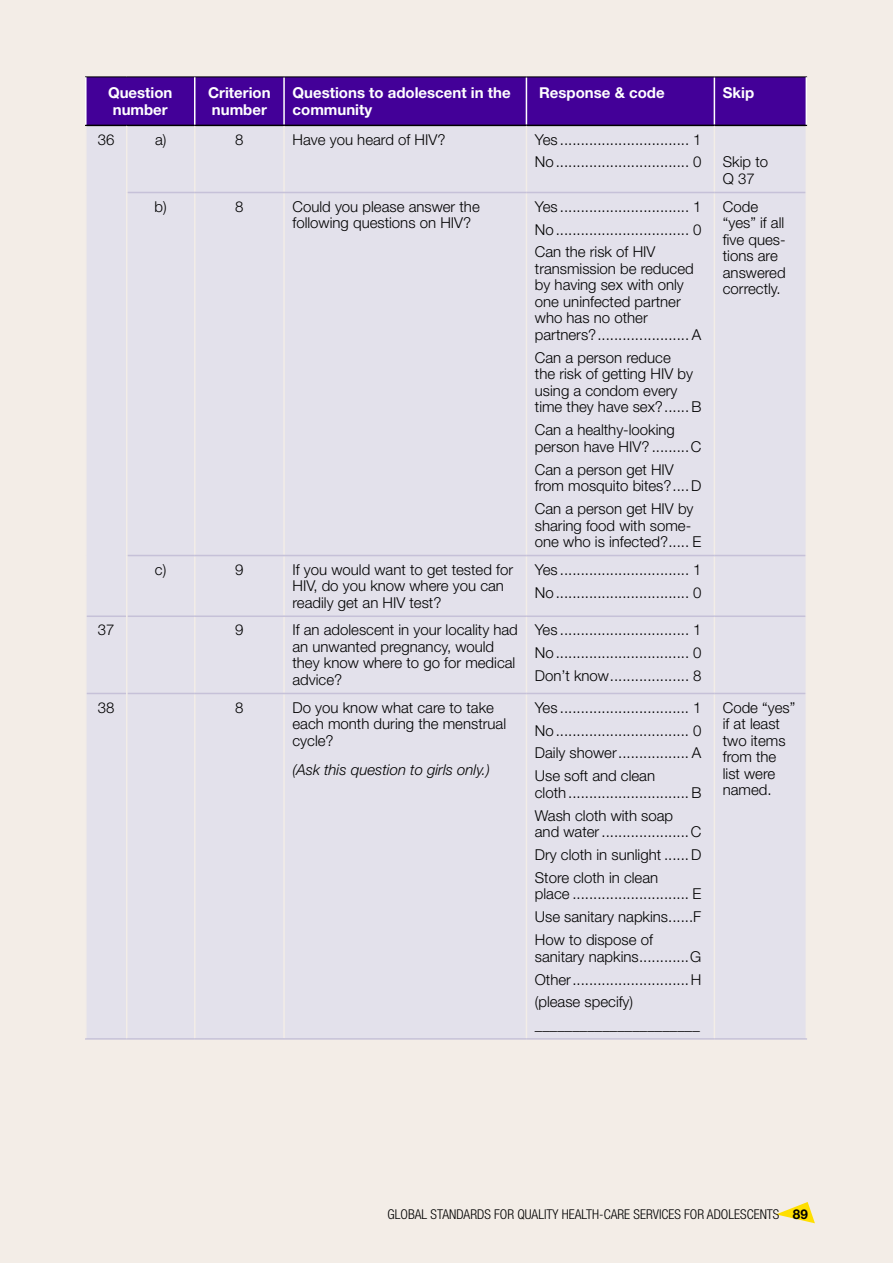
<style>
.page{position:relative;width:893px;height:1263px;background:#f3ede7}
.page>*{position:absolute;margin:0;border:0;box-sizing:border-box;transform-origin:0 0}
.t1{font:300 15px/16.5px "Helvetica Neue LT Std";color:#000}
.t2{font:700 15px/16.5px "Helvetica Neue LT Std";color:#fff}
.t3{font:italic 300 15px "Helvetica Neue LT Std";color:#000}
.t4{font:300 condensed 13.5px "Helvetica Neue LT Std";color:#000}
.s1{font-weight:700;font-stretch:normal}
</style>
<div class="page">
<svg style="left:776px;top:1202px;width:39px;height:21px"></svg>
<div style="left:87px;top:78px;width:719px;height:47px;background:#430098"></div>
<div style="left:87px;top:126px;width:719px;height:912px;background:#e3e1eb"></div>
<hr style="left:283px;top:77px;width:2px;height:48px;background:#fff">
<hr style="left:526px;top:77px;width:1px;height:48px;background:#fff">
<hr style="left:714px;top:77px;width:1px;height:48px;background:#fff">
<hr style="left:85px;top:125px;width:42px;height:1px;background:#000">
<hr style="left:127px;top:125px;width:68px;height:1px;background:#000">
<hr style="left:195px;top:125px;width:89px;height:1px;background:#000">
<hr style="left:284px;top:125px;width:242px;height:1px;background:#000">
<hr style="left:526px;top:125px;width:188px;height:1px;background:#000">
<hr style="left:714px;top:125px;width:93px;height:1px;background:#000">
<hr style="left:194px;top:126px;width:1px;height:66px;background:#f3ede7">
<hr style="left:283px;top:126px;width:2px;height:66px;background:#f3ede7">
<hr style="left:526px;top:126px;width:1px;height:66px;background:#f3ede7">
<hr style="left:714px;top:126px;width:1px;height:66px;background:#f3ede7">
<hr style="left:194px;top:193px;width:1px;height:362px;background:#f3ede7">
<hr style="left:283px;top:193px;width:2px;height:362px;background:#f3ede7">
<hr style="left:526px;top:193px;width:1px;height:362px;background:#f3ede7">
<hr style="left:714px;top:193px;width:1px;height:362px;background:#f3ede7">
<hr style="left:194px;top:556px;width:1px;height:59px;background:#f3ede7">
<hr style="left:283px;top:556px;width:2px;height:59px;background:#f3ede7">
<hr style="left:526px;top:556px;width:1px;height:59px;background:#f3ede7">
<hr style="left:714px;top:556px;width:1px;height:59px;background:#f3ede7">
<hr style="left:194px;top:617px;width:1px;height:76px;background:#f3ede7">
<hr style="left:283px;top:617px;width:2px;height:76px;background:#f3ede7">
<hr style="left:526px;top:617px;width:1px;height:76px;background:#f3ede7">
<hr style="left:714px;top:617px;width:1px;height:76px;background:#f3ede7">
<hr style="left:194px;top:694px;width:1px;height:344px;background:#f3ede7">
<hr style="left:283px;top:694px;width:2px;height:344px;background:#f3ede7">
<hr style="left:526px;top:694px;width:1px;height:344px;background:#f3ede7">
<hr style="left:714px;top:694px;width:1px;height:344px;background:#f3ede7">
<hr style="left:127px;top:192px;width:68px;height:1px;background:#c6c1d8">
<hr style="left:195px;top:192px;width:89px;height:1px;background:#c6c1d8">
<hr style="left:284px;top:192px;width:242px;height:1px;background:#c6c1d8">
<hr style="left:526px;top:192px;width:188px;height:1px;background:#c6c1d8">
<hr style="left:714px;top:192px;width:92px;height:1px;background:#c6c1d8">
<hr style="left:127px;top:555px;width:68px;height:1px;background:#c6c1d8">
<hr style="left:195px;top:555px;width:89px;height:1px;background:#c6c1d8">
<hr style="left:284px;top:555px;width:242px;height:1px;background:#c6c1d8">
<hr style="left:526px;top:555px;width:188px;height:1px;background:#c6c1d8">
<hr style="left:714px;top:555px;width:92px;height:1px;background:#c6c1d8">
<hr style="left:87px;top:615px;width:39px;height:2px;background:#c6c1d8">
<hr style="left:127px;top:615px;width:68px;height:2px;background:#c6c1d8">
<hr style="left:195px;top:615px;width:89px;height:2px;background:#c6c1d8">
<hr style="left:284px;top:615px;width:242px;height:2px;background:#c6c1d8">
<hr style="left:526px;top:615px;width:188px;height:2px;background:#c6c1d8">
<hr style="left:714px;top:615px;width:92px;height:2px;background:#c6c1d8">
<hr style="left:87px;top:693px;width:39px;height:1px;background:#c6c1d8">
<hr style="left:127px;top:693px;width:68px;height:1px;background:#c6c1d8">
<hr style="left:195px;top:693px;width:89px;height:1px;background:#c6c1d8">
<hr style="left:284px;top:693px;width:242px;height:1px;background:#c6c1d8">
<hr style="left:526px;top:693px;width:188px;height:1px;background:#c6c1d8">
<hr style="left:714px;top:693px;width:92px;height:1px;background:#c6c1d8">
<hr style="left:85px;top:1038px;width:42px;height:2px;background:#c6c1d8">
<hr style="left:127px;top:1038px;width:68px;height:2px;background:#c6c1d8">
<hr style="left:195px;top:1038px;width:89px;height:2px;background:#c6c1d8">
<hr style="left:284px;top:1038px;width:242px;height:2px;background:#c6c1d8">
<hr style="left:526px;top:1038px;width:188px;height:2px;background:#c6c1d8">
<hr style="left:714px;top:1038px;width:93px;height:2px;background:#c6c1d8">
<hr style="left:85px;top:77px;width:42px;height:1px;background:#000">
<hr style="left:127px;top:77px;width:68px;height:1px;background:#000">
<hr style="left:195px;top:77px;width:89px;height:1px;background:#000">
<hr style="left:284px;top:77px;width:242px;height:1px;background:#000">
<hr style="left:526px;top:77px;width:188px;height:1px;background:#000">
<hr style="left:714px;top:77px;width:93px;height:1px;background:#000">
<hr style="left:126px;top:126px;width:1px;height:66px;background:#f3ede7">
<hr style="left:126px;top:192px;width:1px;height:363px;background:#f3ede7">
<hr style="left:126px;top:555px;width:1px;height:61px;background:#f3ede7">
<hr style="left:126px;top:616px;width:1px;height:77px;background:#f3ede7">
<hr style="left:126px;top:693px;width:1px;height:345px;background:#f3ede7">
<hr style="left:85px;top:77px;width:2px;height:48px;background:#fff">
<hr style="left:194px;top:77px;width:1px;height:48px;background:#fff">
<hr style="left:806px;top:77px;width:1px;height:48px;background:#fff">
<p class="t2" style="left:108px;top:84px;width:66px;text-align:center">Question number</p>
<p class="t2" style="left:208px;top:84px;width:64px">Criterion number</p>
<p class="t2" style="left:293px;top:84px;width:220px">Questions to adolescent in the community</p>
<p class="t2" style="left:539px;top:84px;width:127px">Response &amp; code</p>
<p class="t2" style="left:723px;top:84px;width:33px">Skip</p>
<p class="t1" style="left:98px;top:131px;width:18px">36</p>
<p class="t1" style="left:155px;top:131px;width:13px">a)</p>
<p class="t1" style="left:235px;top:131px;width:10px">8</p>
<p class="t1" style="left:293px;top:131px;width:154px">Have you heard of HIV?</p>
<p class="t1" style="left:535px;top:128px;width:168px;line-height:22.8px">Yes ............................... 1<br>No................................ 0</p>
<p class="t1" style="left:723px;top:154px;width:47px">Skip to<br>Q 37</p>
<p class="t1" style="left:155px;top:198px;width:14px">b)</p>
<p class="t1" style="left:235px;top:198px;width:10px">8</p>
<p class="t1" style="left:293px;top:198px;width:189px">Could you please answer the following questions on HIV?</p>
<p class="t1" style="left:535px;top:195px;width:168px;line-height:22.8px;text-align:justify">Yes ............................... 1<br>No................................ 0<br>Can the risk of HIV</p>
<p class="t1" style="left:535px;top:260px;width:168px">transmission be reduced by having sex with only one uninfected partner who has no other partners?...................... A</p>
<p class="t1" style="left:535px;top:349px;width:168px">Can a person reduce<br>the risk of getting HIV by using a condom every time they have sex?......B</p>
<p class="t1" style="left:535px;top:421px;width:168px">Can a healthy-looking person have HIV? .........C</p>
<p class="t1" style="left:535px;top:461px;width:168px">Can a person get HIV from mosquito bites?....D</p>
<p class="t1" style="left:535px;top:500px;width:168px">Can a person get HIV by sharing food with some&shy;one who is infected?..... E</p>
<p class="t1" style="left:155px;top:561px;width:13px">c)</p>
<p class="t1" style="left:235px;top:561px;width:10px">9</p>
<p class="t1" style="left:292px;top:561px;width:222px">If you would want to get tested for<br>HIV, do you know where you can readily get an HIV test?</p>
<p class="t1" style="left:535px;top:558px;width:168px;line-height:23px">Yes ............................... 1<br>No................................ 0</p>
<p class="t1" style="left:98px;top:621px;width:18px">37</p>
<p class="t1" style="left:235px;top:621px;width:10px">9</p>
<p class="t1" style="left:292px;top:621px;width:227px">If an adolescent in your locality had an unwanted pregnancy, would they know where to go for medical advice?</p>
<p class="t1" style="left:535px;top:618px;width:168px;line-height:23px;text-align:justify">Yes ............................... 1<br>No................................ 0<br>Don’t know................... 8</p>
<p class="t1" style="left:98px;top:699px;width:18px">38</p>
<p class="t1" style="left:235px;top:699px;width:10px">8</p>
<p class="t1" style="left:292px;top:699px;width:215px">Do you know what care to take each month during the menstrual cycle?</p>
<p class="t3" style="left:292px;top:761px;width:199px">(Ask this question to girls only.)</p>
<p class="t1" style="left:535px;top:695px;width:168px;line-height:23px;text-align:justify">Yes ............................... 1<br>No................................ 0<br>Daily shower................. A Use soft and clean</p>
<p class="t1" style="left:535px;top:781px;width:168px;line-height:23px">cloth.............................B<br>Wash cloth with soap</p>
<p class="t1" style="left:535px;top:820px;width:168px;line-height:23px;text-align:justify">and water.....................C Dry cloth in sunlight ......D Store cloth in clean</p>
<p class="t1" style="left:535px;top:882px;width:168px;line-height:23px;text-align:justify">place ............................ E Use sanitary napkins......F How to dispose of</p>
<p class="t1" style="left:535px;top:945px;width:168px;line-height:22.8px">sanitary napkins............G<br>Other............................H (please specify) ______________________</p>
<p class="t1" style="left:723px;top:198px;width:64px">Code “yes” if all five ques&shy;tions are answered correctly.</p>
<p class="t1" style="left:723px;top:699px;width:74px">Code “yes” if at least two items from the list were named.</p>
<p class="t4" style="left:388px;top:1206px;width:422px">GLOBAL STANDARDS FOR QUALITY HEALTH-CARE SERVICES FOR ADOLESCENTS <span class="s1">89</span></p>
</div>
